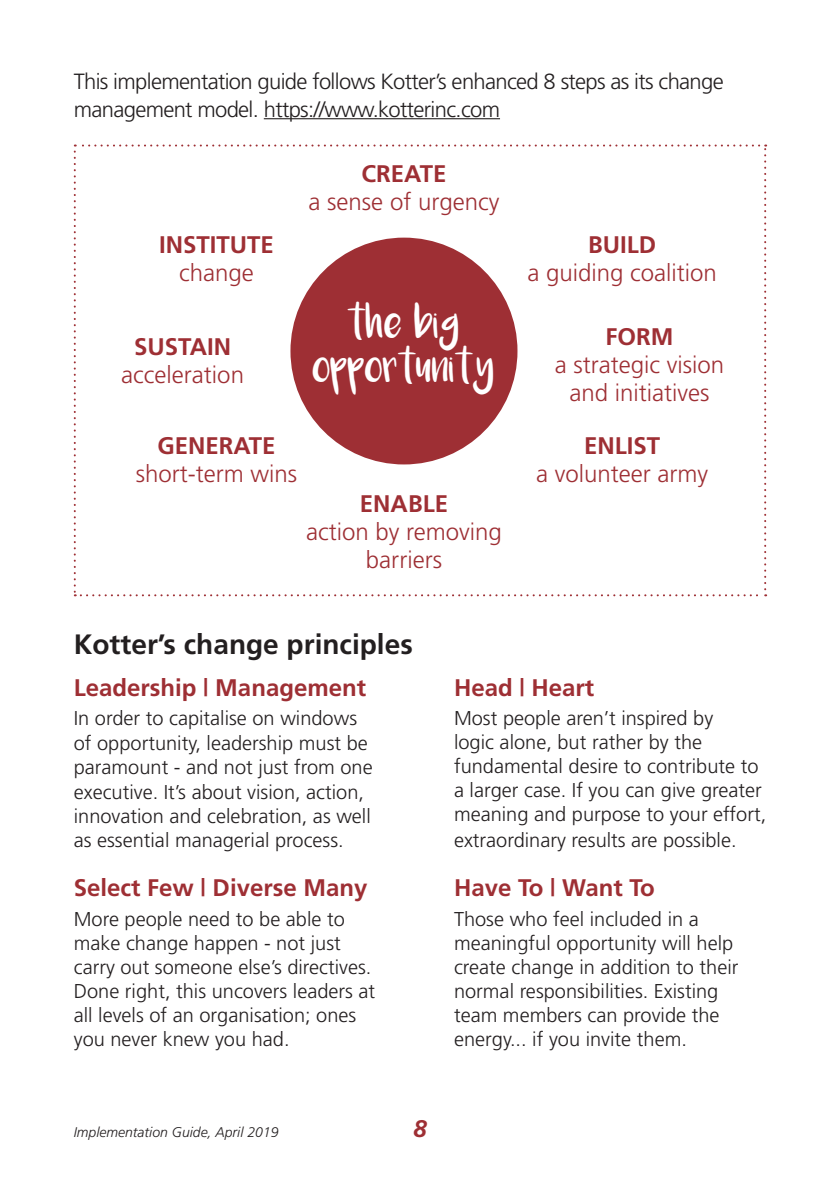
<style>
.page{position:relative;width:840px;height:1191px;background:#fff}
.page>*{position:absolute;margin:0;border:0;box-sizing:border-box;transform-origin:0 0}
.t1{font:700 28px "Frutiger";color:#231f20}
.t2{font:300 24px/28px "Frutiger";color:#9e2f34;text-align:center}
.t3{font:700 24px "Frutiger";color:#9e2f34}
.t4{font:24px/44px "Luna";color:#fff;text-align:center}
.t5{font:italic 700 24px "Frutiger";color:#9e2f34}
.t6{font:300 22px "Frutiger";letter-spacing:-.03em;color:#231f20}
.t7{font:300 20px/24px "Frutiger";color:#231f20}
.t8{font:italic 300 14px "Frutiger";color:#231f20}
</style>
<div class="page">
<hr style="left:264px;top:118px;width:235px;height:1px;background:#231f20">
<svg style="left:74px;top:144px;width:691px;height:452px"></svg>
<p class="t6" style="left:74px;top:68px;width:651px">This implementation guide follows Kotter’s enhanced 8 steps as its change</p>
<p class="t6" style="left:74px;top:96px;width:427px">management model. https://www.kotterinc.com</p>
<p class="t3" style="left:159px;top:230px;width:116px">INSTITUTE</p>
<p class="t2" style="left:179px;top:259px;width:76px">change</p>
<p class="t3" style="left:134px;top:332px;width:98px">SUSTAIN</p>
<p class="t2" style="left:121px;top:360px;width:124px">acceleration</p>
<p class="t3" style="left:361px;top:160px;width:86px">CREATE</p>
<p class="t2" style="left:308px;top:188px;width:192px">a sense of urgency</p>
<p class="t4" style="left:313px;top:307px;width:183px">the big opportunity</p>
<p class="t3" style="left:157px;top:431px;width:120px">GENERATE</p>
<p class="t2" style="left:136px;top:459px;width:163px">short-term wins</p>
<p class="t3" style="left:360px;top:489px;width:90px">ENABLE</p>
<p class="t2" style="left:306px;top:517px;width:197px">action by removing barriers</p>
<p class="t3" style="left:587px;top:230px;width:69px">BUILD</p>
<p class="t2" style="left:527px;top:258px;width:191px">a guiding coalition</p>
<p class="t3" style="left:605px;top:322px;width:69px">FORM</p>
<p class="t2" style="left:554px;top:350px;width:171px">a strategic vision and initiatives</p>
<p class="t3" style="left:583px;top:431px;width:78px">ENLIST</p>
<p class="t2" style="left:535px;top:459px;width:173px">a volunteer army</p>
<p class="t1" style="left:74px;top:628px;width:340px">Kotter’s change principles</p>
<p class="t3" style="left:74px;top:673px;width:294px">Leadership | Management</p>
<p class="t7" style="left:74px;top:706px;width:300px">In order to capitalise on windows of opportunity, leadership must be paramount - and not just from one executive. It’s about vision, action, innovation and celebration, as well as essential managerial process.</p>
<p class="t3" style="left:74px;top:873px;width:295px">Select Few | Diverse Many</p>
<p class="t7" style="left:74px;top:907px;width:303px">More people need to be able to make change happen - not just carry out someone else’s directives.<br>Done right, this uncovers leaders at all levels of an organisation; ones you never knew you had.</p>
<p class="t3" style="left:454px;top:673px;width:142px">Head | Heart</p>
<p class="t7" style="left:454px;top:706px;width:313px">Most people aren’t inspired by<br>logic alone, but rather by the fundamental desire to contribute to a larger case. If you can give greater meaning and purpose to your effort,</p>
<p class="t7" style="left:454px;top:828px;width:284px">extraordinary results are possible.</p>
<p class="t3" style="left:454px;top:873px;width:202px">Have To | Want To</p>
<p class="t7" style="left:454px;top:907px;width:286px">Those who feel included in a meaningful opportunity will help create change in addition to their normal responsibilities. Existing team members can provide the energy... if you invite them.</p>
<p class="t8" style="left:74px;top:1123px;width:206px">Implementation Guide, April 2019</p>
<p class="t5" style="left:413px;top:1115px;width:15px">8</p>
</div>
